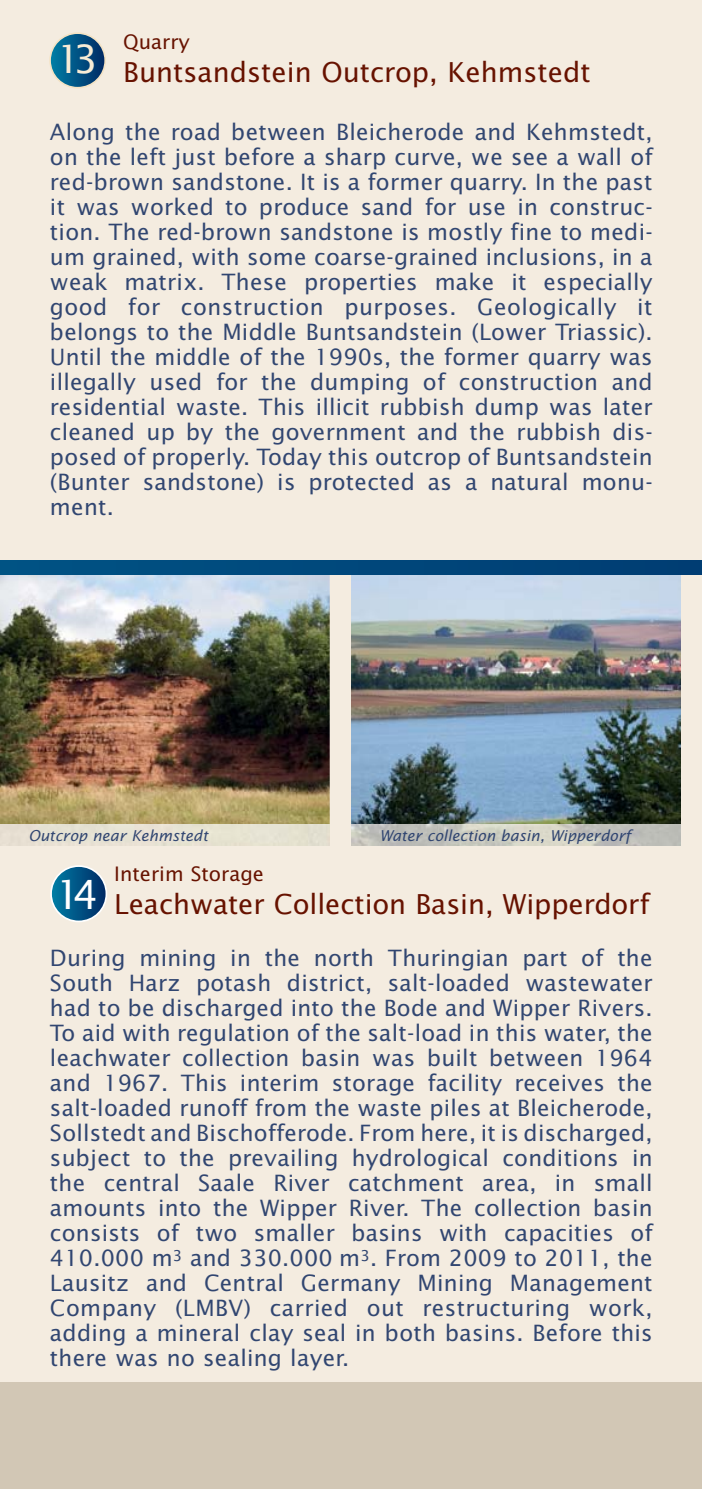
<style>
.page{position:relative;width:702px;height:1489px;background:#fff}
.page>*{position:absolute;margin:0;border:0;box-sizing:border-box;transform-origin:0 0}
.t1{font:39px "Lucida Sans Std";color:#f7ebd5}
.t2{font:27.5px "Lucida Sans Std";letter-spacing:-.005em;color:#671200}
.t3{font:22.5px/25px "Lucida Sans Std";letter-spacing:.01em;color:#314671;text-align:justify}
.t4{font:20px "Lucida Sans Std";color:#671200}
.t5{font:italic 15px "Lucida Sans Std";color:#314671}
</style>
<div class="page">
<div style="left:0;top:0;width:702px;height:1488px;background:#f4ece0"></div>
<div style="left:0;top:1382px;width:702px;height:106px;background:#d2c7b5"></div>
<svg style="left:50px;top:33px;width:55px;height:55px;background:#095987"></svg>
<div style="left:49px;top:32px;width:57px;height:56px;border:2px solid #f4e3c4;border-radius:50%"></div>
<img style="left:0;top:574px;width:330px;height:250px">
<img style="left:351px;top:574px;width:329px;height:250px">
<svg style="left:351px;top:824px;width:329px;height:21px;background:#c6c6be"></svg>
<svg style="left:51px;top:866px;width:55px;height:55px;background:#075888"></svg>
<div style="left:50px;top:865px;width:57px;height:57px;border:2px solid #fff;border-radius:50%"></div>
<div style="left:0;top:560px;width:702px;height:14px;background:#00487c"></div>
<h1 class="t1" style="left:56px;top:43px;width:43px">13</h1>
<p class="t4" style="left:123px;top:33px;width:68px">Quarry</p>
<p class="t2" style="left:123px;top:60px;width:469px">Buntsandstein Outcrop, Kehmstedt</p>
<p class="t3" style="left:50px;top:121px;width:604px">Along the road between Bleicherode and Kehmstedt, on the left just before a sharp curve, we see a wall of red-brown sandstone. It is a former quarry. In the past it was worked to produce sand for use in construc&shy;tion. The red-brown sandstone is mostly fine to medi&shy;um grained, with some coarse-grained inclusions, in a weak matrix. These properties make it especially good for construction purposes. Geologically it belongs to the Middle Buntsandstein (Lower Triassic).<br>Until the middle of the 1990s, the former quarry was illegally used for the dumping of construction and residential waste. This illicit rubbish dump was later cleaned up by the government and the rubbish dis&shy;posed of properly. Today this outcrop of Buntsandstein (Bunter sandstone) is protected as a natural monu&shy;ment.</p>
<p class="t5" style="left:28px;top:829px;width:181px">Outcrop near Kehmstedt</p>
<p class="t5" style="left:379px;top:829px;width:253px">Water collection basin, Wipperdorf</p>
<p class="t4" style="left:114px;top:865px;width:151px">Interim Storage</p>
<p class="t2" style="left:55px;top:892px;width:595px"><sup>14</sup> Leachwater Collection Basin, Wipperdorf</p>
<p class="t3" style="left:50px;top:946px;width:604px">During mining in the north Thuringian part of the South Harz potash district, salt-loaded wastewater had to be discharged into the Bode and Wipper Rivers.<br>To aid with regulation of the salt-load in this water, the leachwater collection basin was built between 1964 and 1967. This interim storage facility receives the salt-loaded runoff from the waste piles at Bleicherode, Sollstedt and Bischofferode. From here, it is discharged, subject to the prevailing hydrological conditions in the central Saale River catchment area, in small amounts into the Wipper River. The collection basin consists of two smaller basins with capacities of 410.000 m<sup>3</sup> and 330.000 m<sup>3</sup>. From 2009 to 2011, the Lausitz and Central Germany Mining Management Company (LMBV) carried out restructuring work, adding a mineral clay seal in both basins. Before this there was no sealing layer.</p>
</div>
